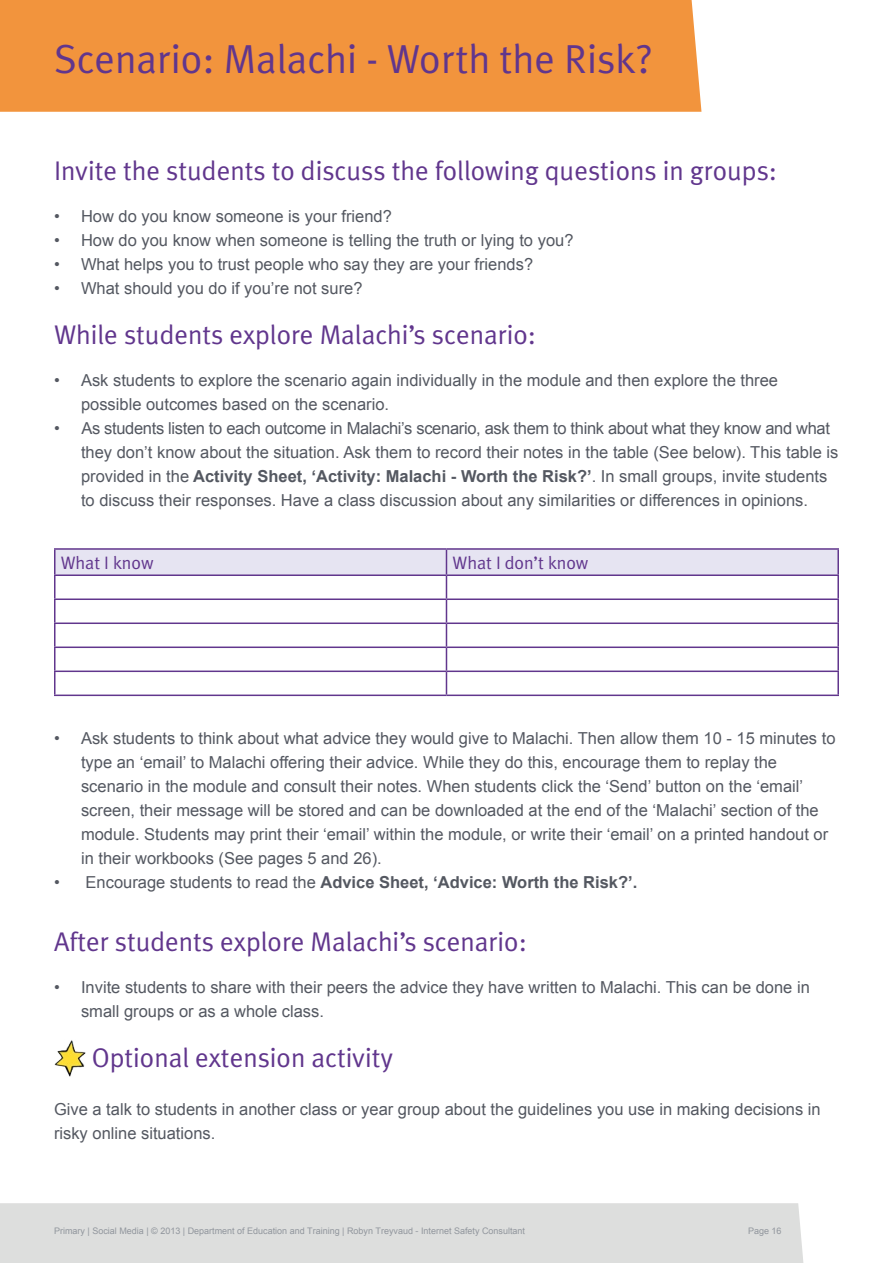
<style>
.page{position:relative;width:893px;height:1263px;background:#fff}
.page>*{position:absolute;margin:0;border:0;box-sizing:border-box;transform-origin:0 0}
.Heading01_not_in_TOC{font:40.5px "Meta Plus Normal";color:#61368d}
.Heading02{font:27px "Meta Plus Normal";color:#61368d}
.Heading05{font:18px "Meta Plus Normal";color:#61368d}
.text_-_body{font:16.5px/24px "Arial";color:#545861}
.t1{font:700 16.5px "Arial";color:#545861}
.t2{font:9px "Arial";color:#91969d}
.s1{font-weight:700}
.s2{font-weight:400}
</style>
<div class="page">
<div style="left:0;top:1203px;width:804px;height:60px;background:#dddedd"></div>
<div style="left:0;top:0;width:701px;height:112px;background:#f2943d"></div>
<hr style="left:54px;top:548px;width:392px;height:2px;background:#61368d">
<hr style="left:54px;top:550px;width:2px;height:24px;background:#61368d">
<hr style="left:446px;top:548px;width:393px;height:2px;background:#61368d">
<hr style="left:837px;top:550px;width:2px;height:24px;background:#61368d">
<hr style="left:54px;top:574px;width:392px;height:2px;background:#61368d">
<hr style="left:54px;top:576px;width:2px;height:22px;background:#61368d">
<hr style="left:446px;top:574px;width:393px;height:2px;background:#61368d">
<hr style="left:837px;top:576px;width:2px;height:22px;background:#61368d">
<hr style="left:54px;top:598px;width:392px;height:2px;background:#61368d">
<hr style="left:54px;top:600px;width:2px;height:22px;background:#61368d">
<hr style="left:446px;top:598px;width:393px;height:2px;background:#61368d">
<hr style="left:837px;top:600px;width:2px;height:22px;background:#61368d">
<hr style="left:54px;top:622px;width:392px;height:2px;background:#61368d">
<hr style="left:54px;top:624px;width:2px;height:22px;background:#61368d">
<hr style="left:446px;top:622px;width:393px;height:2px;background:#61368d">
<hr style="left:837px;top:624px;width:2px;height:22px;background:#61368d">
<hr style="left:54px;top:646px;width:392px;height:2px;background:#61368d">
<hr style="left:54px;top:648px;width:2px;height:22px;background:#61368d">
<hr style="left:446px;top:646px;width:393px;height:2px;background:#61368d">
<hr style="left:837px;top:648px;width:2px;height:22px;background:#61368d">
<hr style="left:54px;top:670px;width:392px;height:2px;background:#61368d">
<hr style="left:54px;top:672px;width:2px;height:22px;background:#61368d">
<hr style="left:446px;top:670px;width:393px;height:2px;background:#61368d">
<svg style="left:55px;top:549px;width:783px;height:145px"></svg>
<hr style="left:837px;top:672px;width:2px;height:22px;background:#61368d">
<hr style="left:54px;top:694px;width:392px;height:2px;background:#61368d">
<hr style="left:446px;top:694px;width:393px;height:2px;background:#61368d">
<img style="left:54px;top:1040px;width:32px;height:37px">
<p class="Heading01_not_in_TOC" style="left:54px;top:35px;width:600px">Scenario: Malachi - Worth the Risk?</p>
<p class="Heading02" style="left:54px;top:155px;width:725px">Invite the students to discuss the following questions in groups:</p>
<p class="text_-_body" style="left:54px;top:204px;width:339px">• How do you know someone is your friend?</p>
<p class="text_-_body" style="left:54px;top:228px;width:521px">• How do you know when someone is telling the truth or lying to you?</p>
<p class="text_-_body" style="left:54px;top:252px;width:481px">• What helps you to trust people who say they are your friends?</p>
<p class="text_-_body" style="left:54px;top:276px;width:310px">• What should you do if you’re not sure?</p>
<p class="Heading02" style="left:54px;top:319px;width:484px">While students explore Malachi’s scenario:</p>
<p class="text_-_body" style="left:81px;top:369px;width:699px;text-indent:-27px">• Ask students to explore the scenario again individually in the module and then explore the three possible outcomes based on the scenario.</p>
<p class="text_-_body" style="left:81px;top:417px;width:759px;text-indent:-27px">• As students listen to each outcome in Malachi’s scenario, ask them to think about what they know and what they don’t know about the situation. Ask them to record their notes in the table (See below). This table is provided in the <span class="s1">Activity Sheet, ‘Activity: Malachi - Worth the Risk?’</span>. In small groups, invite students to discuss their responses. Have a class discussion about any similarities or differences in opinions.</p>
<p class="Heading05" style="left:61px;top:553px;width:94px">What I know</p>
<p class="Heading05" style="left:452px;top:553px;width:137px">What I don’t know</p>
<p class="text_-_body" style="left:81px;top:726px;width:756px;text-indent:-27px">• Ask students to think about what advice they would give to Malachi. Then allow them 10 - 15 minutes to type an ‘email’ to Malachi offering their advice. While they do this, encourage them to replay the scenario in the module and consult their notes. When students click the ‘Send’ button on the ‘email’ screen, their message will be stored and can be downloaded at the end of the ‘Malachi’ section of the module. Students may print their ‘email’ within the module, or write their ‘email’ on a printed handout or in their workbooks (See pages 5 and 26).</p>
<p class="t1" style="left:54px;top:871px;width:585px"><span class="s2">• Encourage students to read the</span> Advice Sheet, ‘Advice: Worth the Risk?’.</p>
<p class="Heading02" style="left:54px;top:925px;width:474px">After students explore Malachi’s scenario:</p>
<p class="text_-_body" style="left:81px;top:975px;width:730px;text-indent:-27px">• Invite students to share with their peers the advice they have written to Malachi. This can be done in small groups or as a whole class.</p>
<p class="Heading02" style="left:92px;top:1042px;width:303px">Optional extension activity</p>
<p class="text_-_body" style="left:54px;top:1097px;width:768px">Give a talk to students in another class or year group about the guidelines you use in making decisions in risky online situations.</p>
<p class="t2" style="left:54px;top:1224px;width:473px">Primary | Social Media | © 2013 | Department of Education and Training | Robyn Treyvaud - Internet Safety Consultant</p>
<p class="t2" style="left:748px;top:1224px;width:35px">Page 16</p>
</div>
